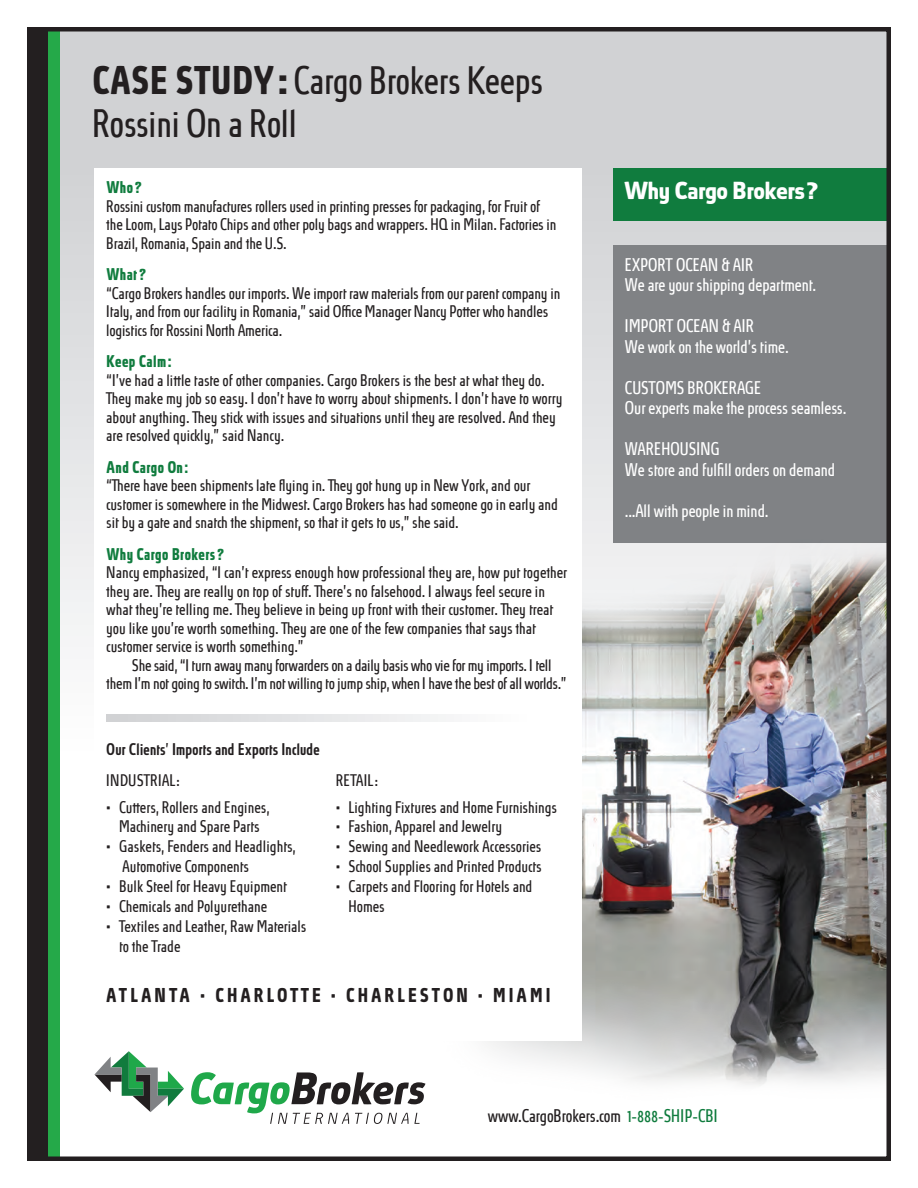
<style>
.page{position:relative;width:918px;height:1188px;background:#fff}
.page>*{position:absolute;margin:0;border:0;box-sizing:border-box;transform-origin:0 0}
.t1{font:37.05px "Absolut Pro Cond";color:#231f20}
.t2{font:700 22.8px "Absolut Pro";letter-spacing:-.005em;color:#fff}
.t3{font:700 18.6px "Absolut Pro Cond";letter-spacing:.2em;color:#231f20}
.t4{font:17.1px "Absolut Pro Cond";color:#fff}
.t5{font:17.1px "Absolut Pro Cond";color:#231f20}
.t6{font:15.6px/18.5px "Absolut Pro Cond";letter-spacing:.005em;color:#231f20}
.t7{font:700 15.6px "Absolut Pro Cond";letter-spacing:.04em;color:#107c3e}
.t8{font:500 15.6px "Absolut Pro Cond";letter-spacing:.01em;color:#231f20}
.s1{font-weight:700}
.s2{font-family:"Univers";font-weight:900}
.s3{font-family:"Akzidenz Grotesk BE";font-weight:800;font-stretch:condensed}
.s4{font-weight:400}
.s5{color:#107c3e}
</style>
<div class="page">
<div style="left:31px;top:30px;width:857px;height:899px;background:linear-gradient(to bottom,#caccce,#fff)"></div>
<div style="left:613px;top:169px;width:277px;height:52px;background:#107c3e"></div>
<div style="left:613px;top:245px;width:276px;height:297px;background:#808285"></div>
<img style="left:425px;top:420px;width:461px;height:666px">
<div style="left:94px;top:169px;width:488px;height:872px;background:#fff"></div>
<svg style="left:94px;top:1051px;width:90px;height:61px"></svg>
<svg style="left:191px;top:1072px;width:234px;height:52px"></svg>
<svg style="left:106px;top:714px;width:340px;height:7px"></svg>
<div style="left:40px;top:30px;width:20px;height:1130px;background:linear-gradient(to bottom,#25a949,#25a949)"></div>
<div style="left:27px;top:30px;width:20px;height:1129px;background:#231f20"></div>
<div style="left:27px;top:27px;width:864px;height:1134px;border:4px solid #231f20"></div>
<p class="t1" style="left:94px;top:58px;width:452px"><span class="s1">CASE STUDY</span><span class="s2">:</span> Cargo Brokers Keeps</p>
<p class="t1" style="left:94px;top:100px;width:206px">Rossini On a Roll</p>
<p class="t7" style="left:107px;top:181px;width:36px">Who<span class="s3">?</span></p>
<p class="t6" style="left:107px;top:197px;width:451px">Rossini custom manufactures rollers used in printing presses for packaging, for Fruit of the Loom, Lays Potato Chips and other poly bags and wrappers. HQ in Milan. Factories in<br>Brazil, Romania, Spain and the U.S.</p>
<p class="t7" style="left:107px;top:268px;width:41px">What<span class="s3">?</span></p>
<p class="t6" style="left:107px;top:284px;width:455px">“Cargo Brokers handles our imports. We import raw materials from our parent company in<br>Italy, and from our facility in Romania,” said Office Manager Nancy Potter who handles logistics for Rossini North America.</p>
<p class="t7" style="left:107px;top:355px;width:66px">Keep Calm<span class="s3">:</span></p>
<p class="t6" style="left:107px;top:371px;width:458px">“I’ve had a little taste of other companies. Cargo Brokers is the best at what they do.<br>They make my job so easy. I don’t have to worry about shipments. I don’t have to worry about anything. They stick with issues and situations until they are resolved. And they are resolved quickly,” said Nancy.</p>
<p class="t7" style="left:107px;top:461px;width:83px">And Cargo On<span class="s3">:</span></p>
<p class="t6" style="left:107px;top:476px;width:453px">“There have been shipments late flying in. They got hung up in New York, and our customer is somewhere in the Midwest. Cargo Brokers has had someone go in early and sit by a gate and snatch the shipment, so that it gets to us,” she said.</p>
<p class="t7" style="left:107px;top:548px;width:119px">Why Cargo Brokers<span class="s3">?</span></p>
<p class="t6" style="left:107px;top:563px;width:462px">Nancy emphasized, “I can’t express enough how professional they are, how put together they are. They are really on top of stuff. There’s no falsehood. I always feel secure in what they’re telling me. They believe in being up front with their customer. They treat you like you’re worth something. They are one of the few companies that says that customer service is worth something.”</p>
<p class="t6" style="left:107px;top:656px;width:462px;text-indent:26px">She said, “I turn away many forwarders on a daily basis who vie for my imports. I tell them I’m not going to switch. I’m not willing to jump ship, when I have the best of all worlds.”</p>
<p class="t8" style="left:107px;top:743px;width:215px">Our Clients<span class="s4">’</span> Imports and Exports Include</p>
<p class="t6" style="left:107px;top:771px;width:30px">Industrial</p>
<p class="t6" style="left:177px;top:771px;width:5px">:</p>
<p class="t6" style="left:107px;top:797px;width:165px;line-height:20px;text-align:center">• Cutters, Rollers and Engines,<br>Machinery and Spare Parts</p>
<p class="t6" style="left:123px;top:837px;width:175px;line-height:20px;text-indent:-16px">• Gaskets, Fenders and Headlights,<br>Automotive Components</p>
<p class="t6" style="left:107px;top:877px;width:182px">• Bulk Steel for Heavy Equipment</p>
<p class="t6" style="left:107px;top:897px;width:162px">• Chemicals and Polyurethane</p>
<p class="t6" style="left:120px;top:916px;width:188px;line-height:20px;text-indent:-13px">• Textiles and Leather, Raw Materials to the Trade</p>
<p class="t6" style="left:337px;top:771px;width:15px">Retail</p>
<p class="t6" style="left:375px;top:771px;width:5px">:</p>
<p class="t6" style="left:337px;top:798px;width:223px">• Lighting Fixtures and Home Furnishings</p>
<p class="t6" style="left:337px;top:817px;width:168px">• Fashion, Apparel and Jewelry</p>
<p class="t6" style="left:337px;top:837px;width:207px">• Sewing and Needlework Accessories</p>
<p class="t6" style="left:337px;top:857px;width:207px">• School Supplies and Printed Products</p>
<p class="t6" style="left:350px;top:877px;width:186px;line-height:20px;text-indent:-13px">• Carpets and Flooring for Hotels and<br>Homes</p>
<p class="t3" style="left:107px;top:987px;width:445px">Atlanta <span class="s4">•</span> Char lotte <span class="s4">•</span> Char les ton <span class="s4">•</span> Miami</p>
<p class="t2" style="left:626px;top:182px;width:194px">Why Cargo Brokers<span class="s2">?</span></p>
<p class="t4" style="left:626px;top:254px;width:130px">EXPORT OCEAN &amp; AIR</p>
<p class="t4" style="left:626px;top:274px;width:193px">We are your shipping department.</p>
<p class="t4" style="left:626px;top:315px;width:131px">IMPORT OCEAN &amp; AIR</p>
<p class="t4" style="left:626px;top:336px;width:165px">We work on the world’s time.</p>
<p class="t4" style="left:626px;top:377px;width:138px">CUSTOMS BROKERAGE</p>
<p class="t4" style="left:626px;top:397px;width:223px">Our experts make the process seamless.</p>
<p class="t4" style="left:626px;top:438px;width:96px">WAREHOUSING</p>
<p class="t4" style="left:626px;top:459px;width:212px">We store and fulfill orders on demand</p>
<p class="t4" style="left:626px;top:500px;width:145px">...All with people in mind.</p>
<p class="t5" style="left:489px;top:1105px;width:231px">www.CargoBrokers.com <span class="s5">1-888-SHIP-CBI</span></p>
</div>
